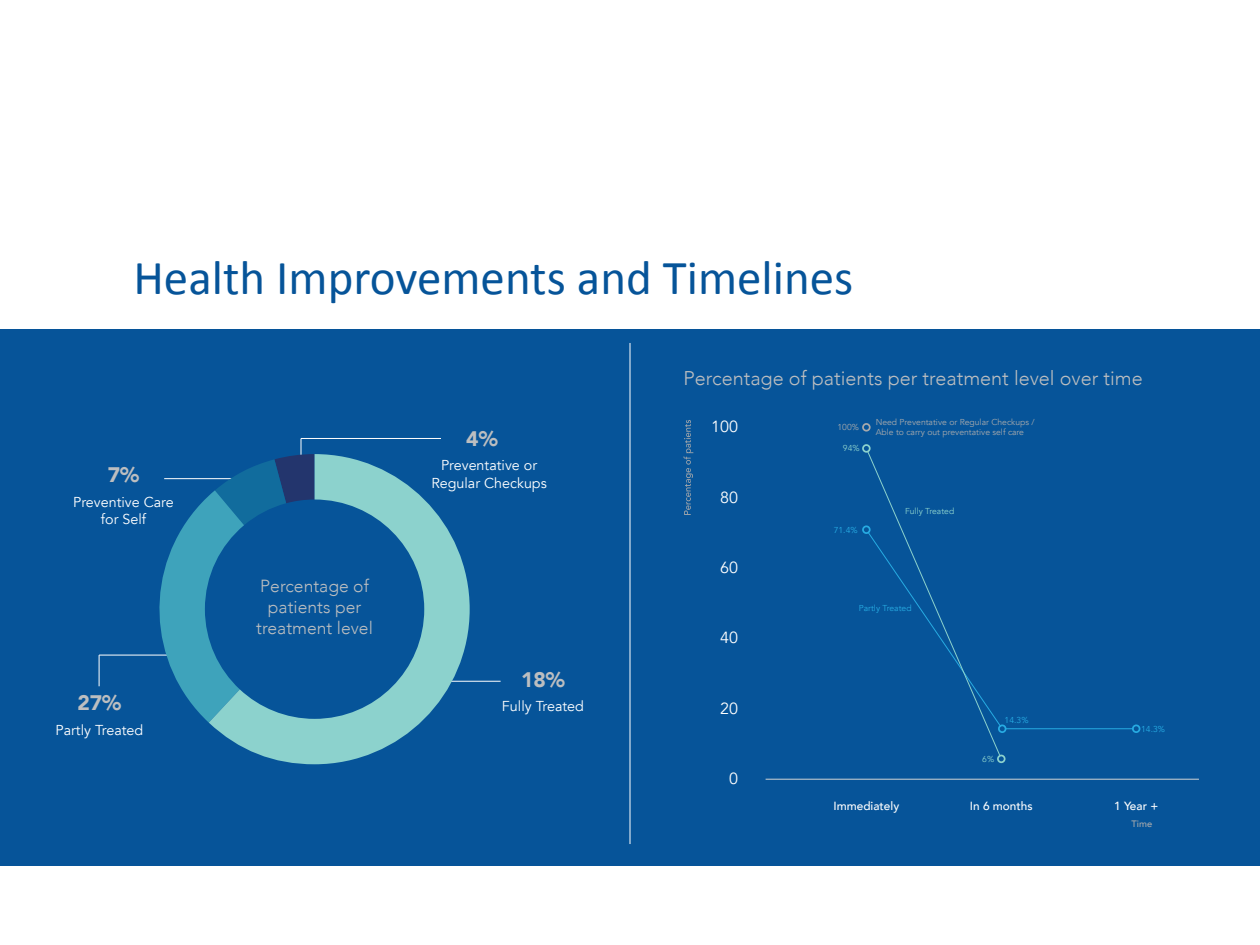
<style>
.page{position:relative;width:1260px;height:945px;background:#fff}
.page>*{position:absolute;margin:0;border:0;box-sizing:border-box;transform-origin:0 0}
.t1{font:49px "Calibri";color:#065499}
.t2{font:900 21px "Avenir";color:#bcbec0}
.t3{font:300 19.78px "Avenir";color:#bcbec0}
.t4{font:300 17.5px/21px "Avenir";color:#bcbec0;text-align:center}
.t5{font:16.1px "Avenir";color:#fff}
.t6{font:14.35px/17.2px "Avenir";color:#fff;text-align:center}
.t7{font:500 11.72px "Avenir";color:#fff}
.t8{font:500 9.28px "Avenir";color:#a7a9ac}
.t9{font:8.58px/10.3px "Avenir";color:#a7a9ac}
.t10{font:8.58px "Avenir";color:#27abe2}
.t11{font:8.58px "Avenir";color:#8cd2cd}
</style>
<div class="page">
<div style="left:0;top:329px;width:1260px;height:536px;background:#065499"></div>
<hr style="left:99px;top:655px;width:110px;height:1px;background:#fff">
<hr style="left:99px;top:655px;width:1px;height:31px;background:#fff">
<hr style="left:301px;top:438px;width:140px;height:1px;background:#fff">
<hr style="left:301px;top:438px;width:1px;height:32px;background:#fff">
<hr style="left:425px;top:681px;width:76px;height:1px;background:#fff">
<svg style="left:143px;top:478px;width:66px;height:245px"></svg>
<svg style="left:209px;top:454px;width:261px;height:310px"></svg>
<svg style="left:684px;top:420px;width:9px;height:95px"></svg>
<hr style="left:766px;top:779px;width:433px;height:1px;background:#d1d3d4">
<div style="left:1132px;top:725px;width:8px;height:8px;border:2px solid #27abe2;border-radius:50%"></div>
<div style="left:998px;top:725px;width:8px;height:8px;border:2px solid #27abe2;border-radius:50%"></div>
<div style="left:997px;top:755px;width:9px;height:8px;border:2px solid #8cd2cd;border-radius:50%"></div>
<div style="left:862px;top:525px;width:9px;height:9px;border:2px solid #27abe2;border-radius:50%"></div>
<div style="left:862px;top:444px;width:9px;height:9px;border:2px solid #8cd2cd;border-radius:50%"></div>
<div style="left:862px;top:423px;width:9px;height:9px;border:2px solid #a7a9ac;border-radius:50%"></div>
<svg style="left:867px;top:451px;width:138px;height:306px"></svg>
<hr style="left:630px;top:343px;width:1px;height:501px;background:#fff">
<h1 class="t1" style="left:133px;top:247px;width:721px">Health Improvements and Timelines</h1>
<h2 class="t2" style="left:108px;top:463px;width:33px">7%</h2>
<p class="t6" style="left:73px;top:495px;width:102px">Preventive Care for Self</p>
<h2 class="t2" style="left:77px;top:691px;width:45px">27%</h2>
<p class="t6" style="left:56px;top:723px;width:89px">Partly Treated</p>
<p class="t4" style="left:256px;top:577px;width:118px">Percentage of patients per treatment level</p>
<h2 class="t2" style="left:466px;top:427px;width:33px">4%</h2>
<p class="t6" style="left:431px;top:458px;width:117px">Preventative or<br>Regular Checkups</p>
<h2 class="t2" style="left:521px;top:667px;width:45px">18%</h2>
<p class="t6" style="left:502px;top:699px;width:84px">Fully Treated</p>
<h3 class="t3" style="left:684px;top:370px;width:461px">Percentage of patients per treatment level over time</h3>
<p class="t5" style="left:711px;top:420px;width:28px">100</p>
<p class="t5" style="left:720px;top:490px;width:19px">80</p>
<p class="t5" style="left:720px;top:561px;width:19px">60</p>
<p class="t5" style="left:720px;top:631px;width:19px">40</p>
<p class="t5" style="left:720px;top:701px;width:19px">20</p>
<p class="t5" style="left:729px;top:772px;width:10px">0</p>
<p class="t9" style="left:838px;top:423px;width:23px">100%</p>
<p class="t11" style="left:843px;top:445px;width:18px">94%</p>
<p class="t9" style="left:876px;top:417px;width:160px">Need Preventative or Regular Checkups /<br>Able to carry out preventative self care</p>
<p class="t10" style="left:834px;top:526px;width:25px">71.4%</p>
<p class="t11" style="left:905px;top:507px;width:51px">Fully Treated</p>
<p class="t10" style="left:859px;top:605px;width:54px">Partly Treated</p>
<p class="t7" style="left:833px;top:801px;width:67px">Immediately</p>
<p class="t10" style="left:1005px;top:716px;width:25px">14.3%</p>
<p class="t11" style="left:982px;top:755px;width:13px">6%</p>
<p class="t10" style="left:1141px;top:725px;width:25px">14.3%</p>
<p class="t7" style="left:970px;top:801px;width:64px">In 6 months</p>
<p class="t7" style="left:1114px;top:801px;width:45px">1 Year +</p>
<p class="t8" style="left:1132px;top:820px;width:22px">Time</p>
</div>
